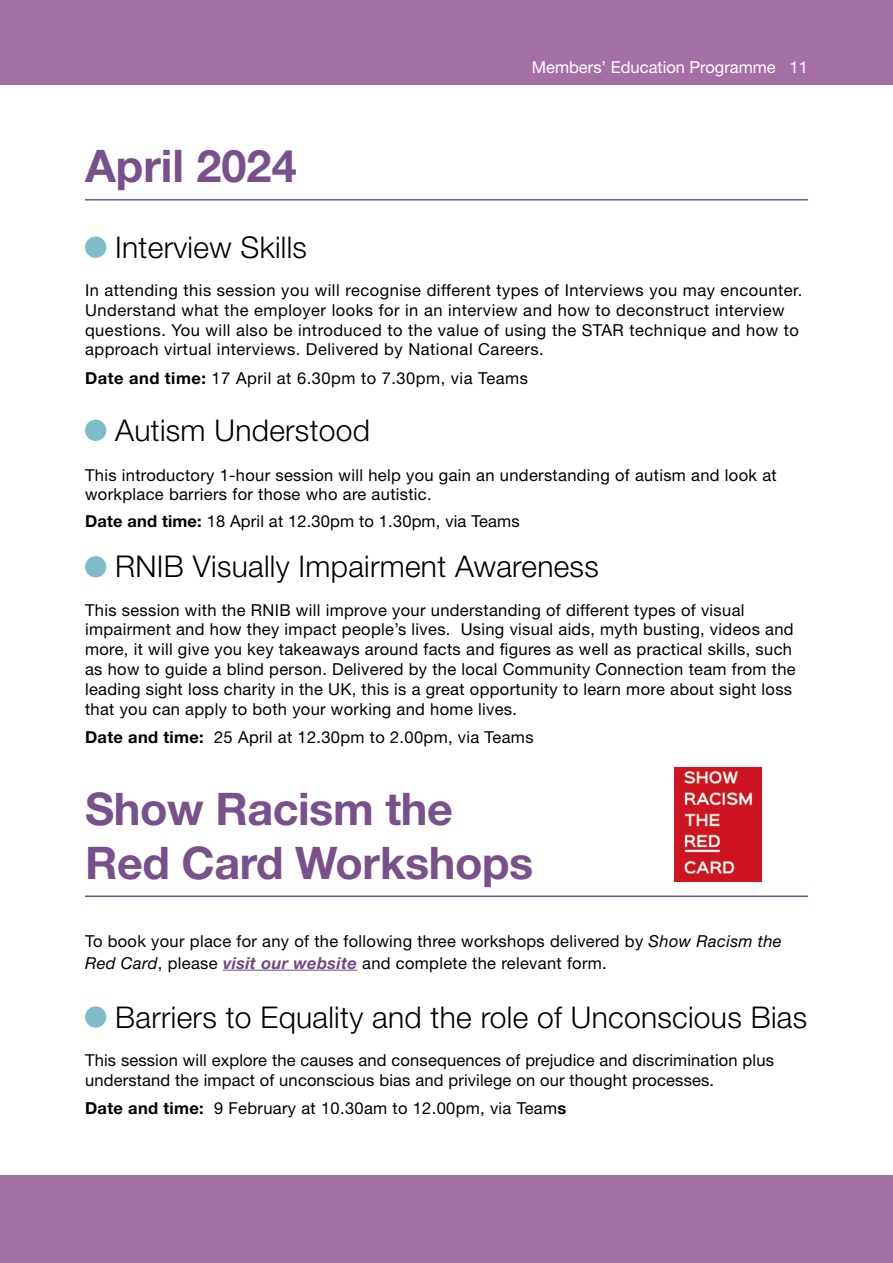
<style>
.page{position:relative;width:893px;height:1263px;background:#fff}
.page>*{position:absolute;margin:0;border:0;box-sizing:border-box;transform-origin:0 0}
.t1{font:700 45px/54px "Helvetica Neue LT Std";letter-spacing:-.01em;color:#78508b}
.t2{font:300 30px "Helvetica Neue LT Std";letter-spacing:.01em;color:#000}
.t3{font:16.5px/19.8px "Helvetica Neue LT Std";letter-spacing:.02em;color:#000}
.t4{font:16.5px "Helvetica Neue LT Std";color:#fff}
.s1{font-weight:700}
.s2{font-style:italic}
.s3{font-weight:700;font-style:italic;color:#6f4a82}
</style>
<div class="page">
<div style="left:0;top:0;width:893px;height:85px;background:#a46fa3"></div>
<div style="left:0;top:1176px;width:893px;height:87px;background:#a46fa3"></div>
<hr style="left:85px;top:199px;width:723px;height:2px;background:#78508b">
<div style="left:85px;top:237px;width:21px;height:21px;background:#7ebdc8;border-radius:50%"></div>
<div style="left:85px;top:420px;width:21px;height:21px;background:#7ebdc8;border-radius:50%"></div>
<div style="left:85px;top:556px;width:21px;height:21px;background:#7ebdc8;border-radius:50%"></div>
<hr style="left:85px;top:895px;width:723px;height:2px;background:#78508b">
<hr style="left:223px;top:970px;width:134px;height:1px;background:#6f4a82">
<div style="left:85px;top:1006px;width:21px;height:22px;background:#7ebdc8;border-radius:50%"></div>
<img style="left:674px;top:767px;width:87px;height:114px">
<h1 class="t1" style="left:85px;top:138px;width:213px">April 2024</h1>
<p class="t4" style="left:532px;top:58px;width:278px">Members’ Education Programme 11</p>
<h2 class="t2" style="left:115px;top:229px;width:193px">Interview Skills</h2>
<p class="t3" style="left:85px;top:280px;width:719px">In attending this session you will recognise different types of Interviews you may encounter.<br>Understand what the employer looks for in an interview and how to deconstruct interview questions. You will also be introduced to the value of using the STAR technique and how to approach virtual interviews. Delivered by National Careers.</p>
<p class="t3" style="left:85px;top:368px;width:444px"><span class="s1">Date and time:</span> 17 April at 6.30pm to 7.30pm, via Teams</p>
<h2 class="t2" style="left:115px;top:412px;width:256px">Autism Understood</h2>
<p class="t3" style="left:85px;top:464px;width:693px">This introductory 1-hour session will help you gain an understanding of autism and look at workplace barriers for those who are autistic.</p>
<p class="t3" style="left:85px;top:511px;width:436px"><span class="s1">Date and time:</span> 18 April at 12.30pm to 1.30pm, via Teams</p>
<h2 class="t2" style="left:115px;top:548px;width:485px">RNIB Visually Impairment Awareness</h2>
<p class="t3" style="left:85px;top:599px;width:712px">This session with the RNIB will improve your understanding of different types of visual impairment and how they impact people’s lives. Using visual aids, myth busting, videos and more, it will give you key takeaways around facts and figures as well as practical skills, such as how to guide a blind person. Delivered by the local Community Connection team from the leading sight loss charity in the UK, this is a great opportunity to learn more about sight loss that you can apply to both your working and home lives.</p>
<p class="t3" style="left:85px;top:727px;width:450px"><span class="s1">Date and time:</span> 25 April at 12.30pm to 2.00pm, via Teams</p>
<h1 class="t1" style="left:85px;top:780px;width:450px">Show Racism the<br>Red Card Workshops</h1>
<p class="t3" style="left:85px;top:930px;width:698px;line-height:21.6px">To book your place for any of the following three workshops delivered by <span class="s2">Show Racism the<br>Red Card</span>, please <span class="s3">visit our website</span> and complete the relevant form.</p>
<h2 class="t2" style="left:115px;top:999px;width:693px">Barriers to Equality and the role of Unconscious Bias</h2>
<p class="t3" style="left:85px;top:1050px;width:690px">This session will explore the causes and consequences of prejudice and discrimination plus understand the impact of unconscious bias and privilege on our thought processes.</p>
<p class="t3" style="left:85px;top:1098px;width:483px"><span class="s1">Date and time:</span> 9 February at 10.30am to 12.00pm, via Team<span class="s1">s</span></p>
</div>
